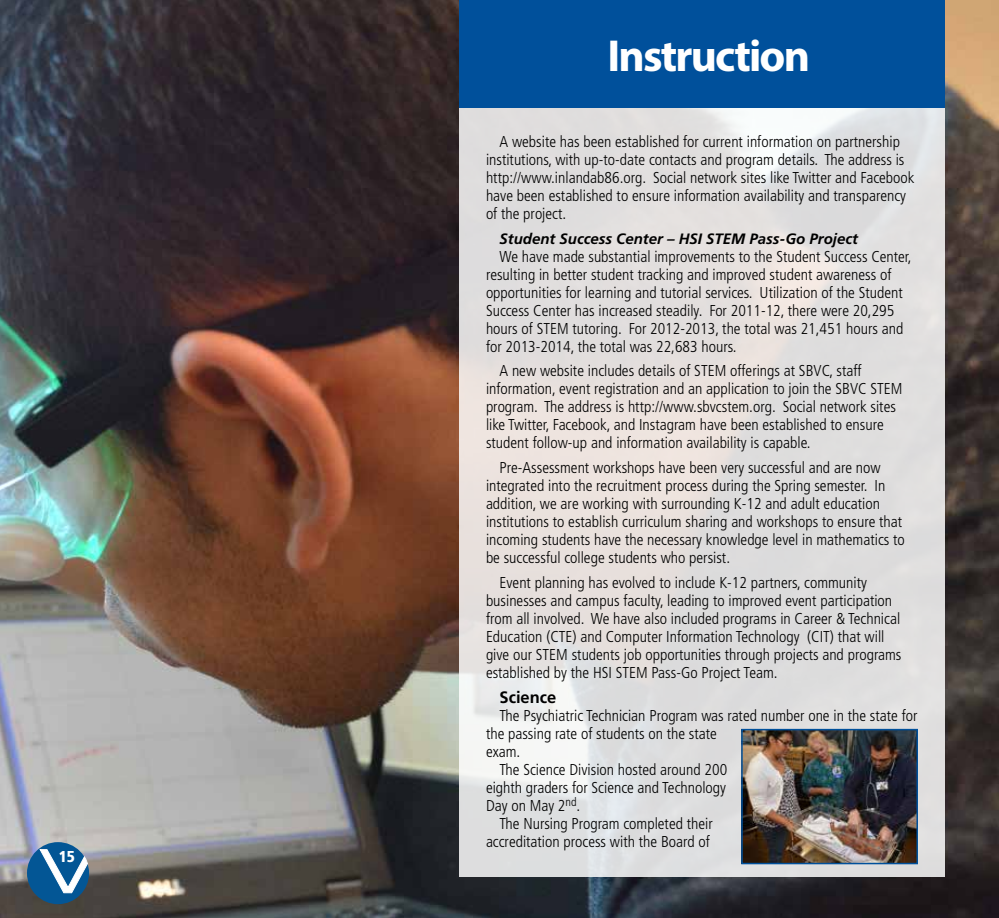
<style>
.page{position:relative;width:999px;height:918px;background:#fff}
.page>*{position:absolute;margin:0;border:0;box-sizing:border-box;transform-origin:0 0}
.t1{font:700 45px "Myriad Pro";letter-spacing:-.04em;color:#fff}
.t2{font:700 16.5px "Frutiger LT Std";color:#000}
.t3{font:300 condensed 15.75px/18px "Frutiger LT Std";color:#000}
.t4{font:900 condensed 15.75px "Frutiger LT Std";color:#fff}
.t5{font:italic 700 15px "Frutiger LT Std";color:#000}
</style>
<div class="page">
<img style="left:0;top:0;width:999px;height:918px">
<div style="left:27px;top:842px;width:62px;height:62px;background:#035695;border-radius:50%"></div>
<svg style="left:40px;top:849px;width:48px;height:44px"></svg>
<svg style="left:459px;top:108px;width:486px;height:770px;background:#e2dfde"></svg>
<div style="left:459px;top:0;width:486px;height:108px;background:#00509b"></div>
<img style="left:744px;top:732px;width:171px;height:129px">
<div style="left:741px;top:729px;width:177px;height:135px;border:2px solid #00509b"></div>
<p class="t4" style="left:59px;top:847px;width:18px">15</p>
<h1 class="t1" style="left:607px;top:26px;width:204px">Instruction</h1>
<p class="t3" style="left:486px;top:133px;width:430px;text-indent:13px">A website has been established for current information on partnership institutions, with up-to-date contacts and program details. The address is http://www.inlandab86.org. Social network sites like Twitter and Facebook have been established to ensure information availability and transparency of the project.</p>
<p class="t5" style="left:500px;top:230px;width:360px">Student Success Center – HSI STEM Pass-Go Project</p>
<p class="t3" style="left:486px;top:247px;width:427px;text-indent:13px">We have made substantial improvements to the Student Success Center, resulting in better student tracking and improved student awareness of opportunities for learning and tutorial services. Utilization of the Student Success Center has increased steadily. For 2011-12, there were 20,295 hours of STEM tutoring. For 2012-2013, the total was 21,451 hours and for 2013-2014, the total was 22,683 hours.</p>
<p class="t3" style="left:486px;top:362px;width:418px;text-indent:13px">A new website includes details of STEM offerings at SBVC, staff information, event registration and an application to join the SBVC STEM program. The address is http://www.sbvcstem.org. Social network sites like Twitter, Facebook, and Instagram have been established to ensure student follow-up and information availability is capable.</p>
<p class="t3" style="left:486px;top:459px;width:420px;text-indent:13px">Pre-Assessment workshops have been very successful and are now integrated into the recruitment process during the Spring semester. In addition, we are working with surrounding K-12 and adult education institutions to establish curriculum sharing and workshops to ensure that incoming students have the necessary knowledge level in mathematics to be successful college students who persist.</p>
<p class="t3" style="left:486px;top:574px;width:417px;text-indent:13px">Event planning has evolved to include K-12 partners, community businesses and campus faculty, leading to improved event participation from all involved. We have also included programs in Career &amp; Technical Education (CTE) and Computer Information Technology (CIT) that will give our STEM students job opportunities through projects and programs established by the HSI STEM Pass-Go Project Team.</p>
<p class="t2" style="left:500px;top:687px;width:58px">Science</p>
<p class="t3" style="left:500px;top:706px;width:419px">The Psychiatric Technician Program was rated number one in the state for</p>
<p class="t3" style="left:486px;top:724px;width:232px">the passing rate of students on the state</p>
<p class="t3" style="left:486px;top:742px;width:36px">exam.</p>
<p class="t3" style="left:500px;top:760px;width:229px">The Science Division hosted around 200</p>
<p class="t3" style="left:486px;top:778px;width:242px">eighth graders for Science and Technology</p>
<p class="t3" style="left:486px;top:796px;width:96px">Day on May 2<sup>nd</sup>.</p>
<p class="t3" style="left:500px;top:814px;width:215px">The Nursing Program completed their</p>
<p class="t3" style="left:486px;top:832px;width:226px">accreditation process with the Board of</p>
</div>
